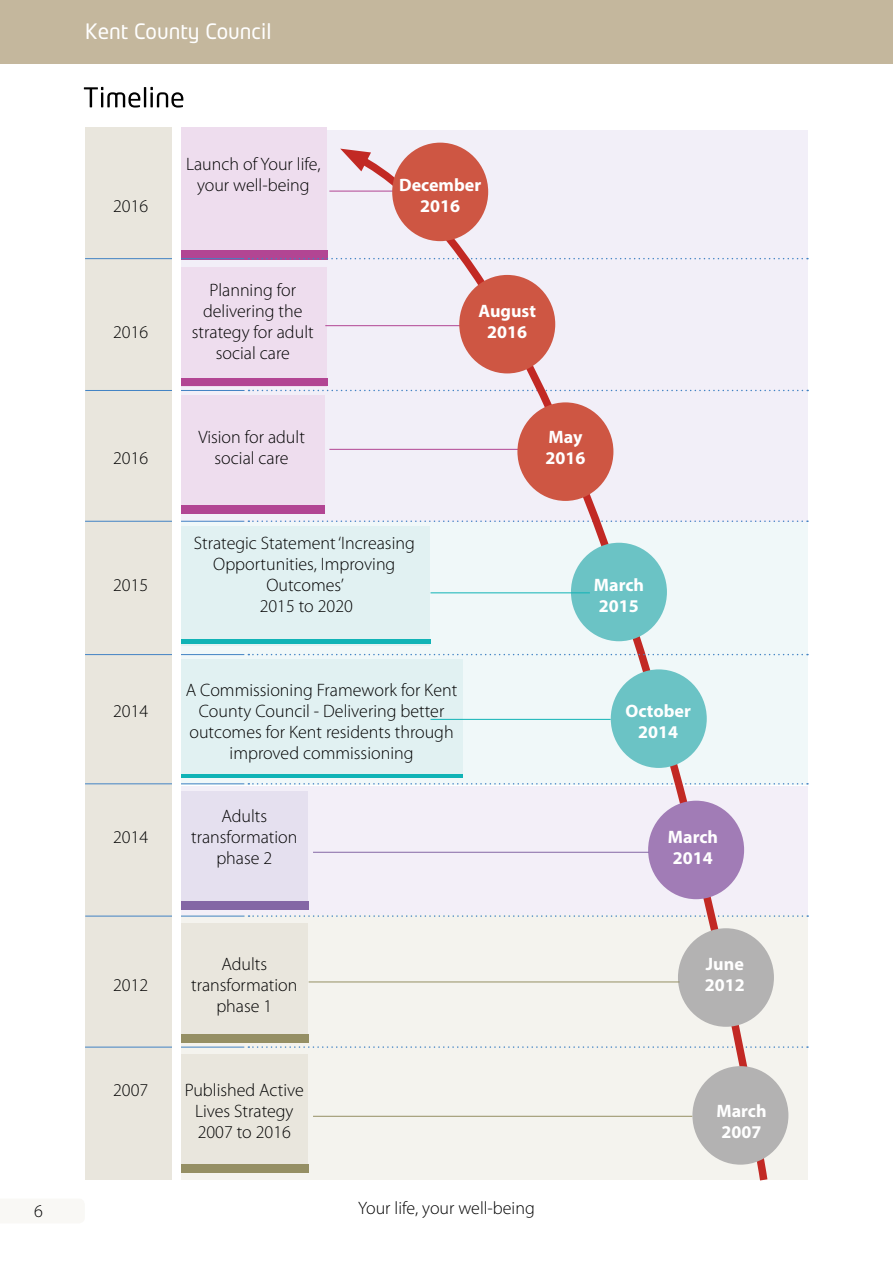
<style>
.page{position:relative;width:893px;height:1263px;background:#fff}
.page>*{position:absolute;margin:0;border:0;box-sizing:border-box;transform-origin:0 0}
.t1{font:21px "Neo Tech";color:#fff}
.t2{font:300 18px/21px "Myriad Pro";color:#000;text-align:center}
.t3{font:700 18px/21px "Myriad Pro";color:#fff}
</style>
<div class="page">
<div style="left:0;top:0;width:893px;height:63px;background:#c4b79d"></div>
<svg style="left:84px;top:87px;width:99px;height:21px"></svg>
<div style="left:181px;top:786px;width:627px;height:130px;background:#f3eff8"></div>
<div style="left:179px;top:130px;width:629px;height:392px;background:#f2eff8"></div>
<div style="left:179px;top:522px;width:629px;height:262px;background:#f0f8f9"></div>
<div style="left:85px;top:915px;width:722px;height:265px;background:#f4f3ee"></div>
<div style="left:85px;top:128px;width:91px;height:1052px;background:#e9e6dd"></div>
<hr style="left:85px;top:916px;width:160px;height:1px;background:#4283c4">
<svg style="left:249px;top:915px;width:559px;height:2px"></svg>
<hr style="left:85px;top:783px;width:159px;height:1px;background:#4283c4">
<svg style="left:248px;top:783px;width:560px;height:1px"></svg>
<svg style="left:248px;top:1046px;width:560px;height:2px"></svg>
<hr style="left:85px;top:1047px;width:159px;height:1px;background:#4283c4">
<div style="left:181px;top:1054px;width:127px;height:110px;background:#e9e6dd"></div>
<div style="left:181px;top:1164px;width:127px;height:9px;background:#958f64"></div>
<div style="left:181px;top:923px;width:127px;height:111px;background:#e9e6dd"></div>
<div style="left:181px;top:1034px;width:127px;height:8px;background:#958f64"></div>
<div style="left:181px;top:659px;width:281px;height:118px;background:#e1f1f2"></div>
<hr style="left:181px;top:774px;width:281px;height:4px;background:#10b3b6">
<div style="left:178px;top:395px;width:147px;height:111px;background:#ede"></div>
<div style="left:178px;top:506px;width:147px;height:8px;background:#b24593"></div>
<div style="left:180px;top:128px;width:147px;height:122px;background:#ede"></div>
<div style="left:180px;top:250px;width:147px;height:9px;background:#b24593"></div>
<hr style="left:85px;top:521px;width:159px;height:1px;background:#4283c4">
<svg style="left:248px;top:520px;width:560px;height:2px"></svg>
<hr style="left:85px;top:390px;width:160px;height:1px;background:#4283c4">
<svg style="left:249px;top:390px;width:559px;height:1px"></svg>
<hr style="left:85px;top:258px;width:159px;height:1px;background:#4283c4">
<svg style="left:248px;top:258px;width:560px;height:1px"></svg>
<div style="left:181px;top:267px;width:146px;height:120px;background:#ede"></div>
<div style="left:181px;top:378px;width:146px;height:8px;background:#b24593"></div>
<div style="left:178px;top:526px;width:252px;height:119px;background:#e1f1f2"></div>
<div style="left:179px;top:639px;width:252px;height:5px;background:#10b3b6"></div>
<div style="left:181px;top:791px;width:127px;height:111px;background:#e5e0ef"></div>
<div style="left:181px;top:901px;width:127px;height:9px;background:#8467a5"></div>
<svg style="left:345px;top:146px;width:426px;height:1035px"></svg>
<svg style="left:340px;top:149px;width:31px;height:22px"></svg>
<div style="left:692px;top:1066px;width:96px;height:99px;background:#b3b2b2;border-radius:50%"></div>
<div style="left:678px;top:928px;width:96px;height:99px;background:#b3b2b2;border-radius:50%"></div>
<div style="left:648px;top:801px;width:96px;height:98px;background:#a17cb6;border-radius:50%"></div>
<div style="left:611px;top:669px;width:96px;height:99px;background:#6bc3c5;border-radius:50%"></div>
<div style="left:571px;top:543px;width:96px;height:98px;background:#6bc3c5;border-radius:50%"></div>
<hr style="left:313px;top:1116px;width:379px;height:1px;background:#958f64">
<hr style="left:309px;top:981px;width:370px;height:1px;background:#958f64">
<hr style="left:313px;top:852px;width:336px;height:1px;background:#8467a5">
<hr style="left:431px;top:719px;width:180px;height:1px;background:#10b3b6">
<hr style="left:431px;top:592px;width:159px;height:1px;background:#10b3b6">
<hr style="left:329px;top:449px;width:225px;height:1px;background:#b24593">
<hr style="left:329px;top:191px;width:154px;height:1px;background:#b24593">
<hr style="left:325px;top:325px;width:137px;height:1px;background:#b24593">
<div style="left:517px;top:402px;width:96px;height:99px;background:#ce5643;border-radius:50%"></div>
<div style="left:459px;top:275px;width:96px;height:98px;background:#ce5643;border-radius:50%"></div>
<div style="left:392px;top:143px;width:96px;height:98px;background:#ce5643;border-radius:50%"></div>
<hr style="left:85px;top:654px;width:159px;height:1px;background:#4283c4">
<svg style="left:248px;top:654px;width:560px;height:1px"></svg>
<div style="left:172px;top:128px;width:9px;height:1063px;background:#fff"></div>
<p class="t1" style="left:85px;top:21px;width:188px">Kent County Council</p>
<p class="t2" style="left:113px;top:195px;width:37px">2016</p>
<p class="t2" style="left:113px;top:321px;width:37px">2016</p>
<p class="t2" style="left:113px;top:448px;width:37px">2016</p>
<p class="t2" style="left:113px;top:574px;width:37px">2015</p>
<p class="t2" style="left:113px;top:700px;width:36px">2014</p>
<p class="t2" style="left:113px;top:827px;width:36px">2014</p>
<p class="t2" style="left:186px;top:153px;width:136px">Launch of Your life, your well-being</p>
<p class="t2" style="left:192px;top:279px;width:123px">Planning for delivering the strategy for adult social care</p>
<p class="t2" style="left:198px;top:427px;width:108px">Vision for adult social care</p>
<p class="t3" style="left:399px;top:174px;width:84px;text-align:center">December<br>2016</p>
<p class="t3" style="left:478px;top:300px;width:59px;text-align:center">August<br>2016</p>
<p class="t3" style="left:545px;top:426px;width:41px">May<br>2016</p>
<p class="t2" style="left:194px;top:532px;width:223px">Strategic Statement ‘Increasing<br>Opportunities, Improving<br>Outcomes’<br>2015 to 2020</p>
<p class="t2" style="left:186px;top:679px;width:273px">A Commissioning Framework for Kent County Council - Delivering better outcomes for Kent residents through improved commissioning</p>
<p class="t2" style="left:191px;top:805px;width:108px">Adults transformation phase 2</p>
<p class="t3" style="left:594px;top:573px;width:52px">March<br>2015</p>
<p class="t3" style="left:625px;top:700px;width:67px;text-align:center">October<br>2014</p>
<p class="t3" style="left:668px;top:826px;width:52px">March<br>2014</p>
<p class="t2" style="left:113px;top:974px;width:37px">2012</p>
<p class="t2" style="left:113px;top:1079px;width:37px">2007</p>
<p class="t2" style="left:191px;top:953px;width:108px">Adults transformation phase 1</p>
<p class="t2" style="left:185px;top:1079px;width:121px">Published Active<br>Lives Strategy<br>2007 to 2016</p>
<p class="t2" style="left:34px;top:1200px;width:10px">6</p>
<p class="t2" style="left:358px;top:1197px;width:178px">Your life, your well-being</p>
<p class="t3" style="left:705px;top:952px;width:41px">June<br>2012</p>
<p class="t3" style="left:716px;top:1100px;width:52px">March<br>2007</p>
</div>
